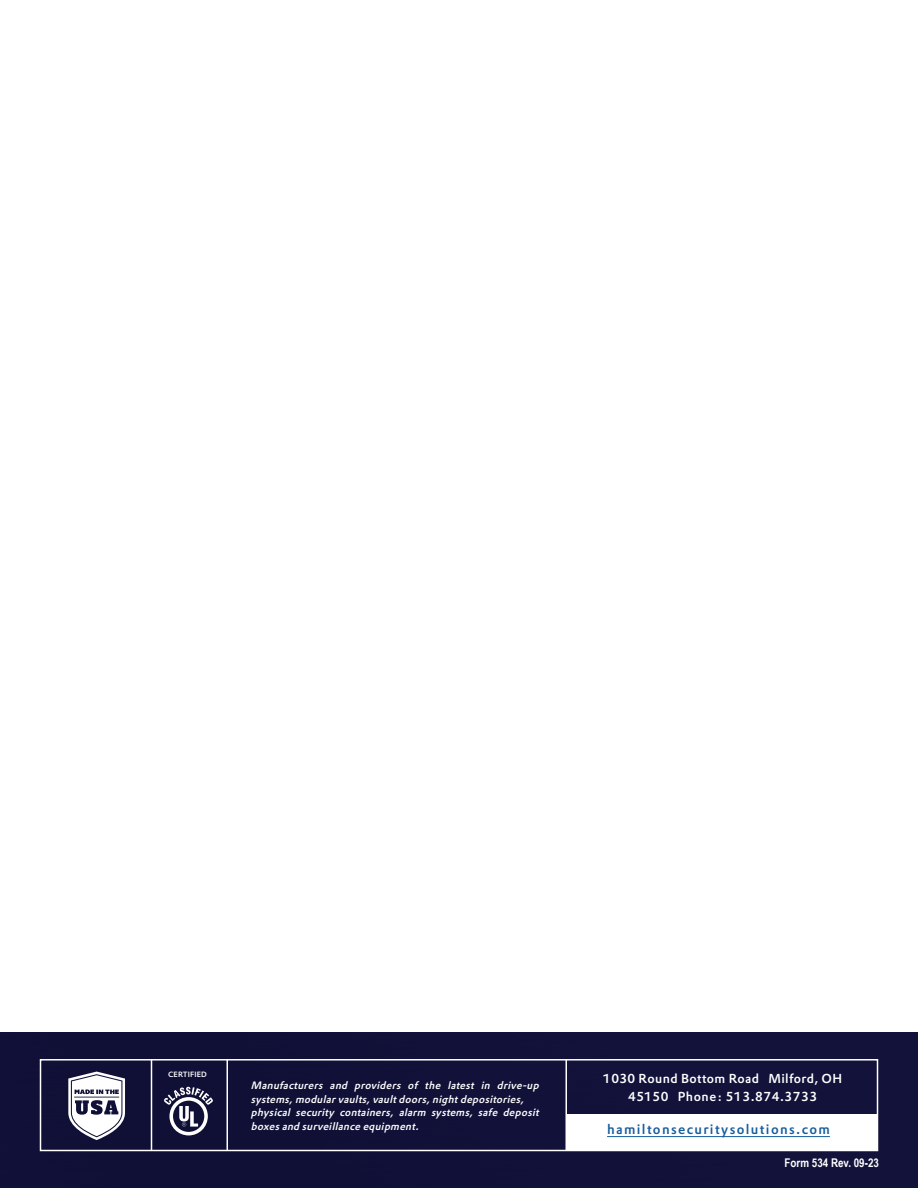
<style>
.page{position:relative;width:918px;height:1188px;background:#fff}
.page>*{position:absolute;margin:0;border:0;box-sizing:border-box;transform-origin:0 0}
.t1{font:13.5px "DTL Prokyon T Medium";letter-spacing:.1em;color:#175d9e}
.t2{font:12.75px/18px "DTL Prokyon T Medium";letter-spacing:.03em;color:#fff;text-align:center}
.t3{font:700 12px "Arial Narrow";color:#fff}
.t4{font:italic 10.5px/13.5px "DTL Prokyon T Medium";color:#fff}
.t5{font:7.5px "DTL Prokyon T Medium";letter-spacing:.01em;color:#fff}
.s1{font-family:"DTL Prokyon ST Medium"}
</style>
<div class="page">
<div style="left:0;top:1033px;width:918px;height:155px;background:#111139"></div>
<svg style="left:68px;top:1072px;width:57px;height:68px"></svg>
<div style="left:40px;top:1059px;width:838px;height:92px;border:2px solid #fff"></div>
<hr style="left:151px;top:1059px;width:1px;height:91px;background:#fff">
<hr style="left:226px;top:1059px;width:2px;height:91px;background:#fff">
<hr style="left:566px;top:1059px;width:1px;height:91px;background:#fff">
<svg style="left:164px;top:1087px;width:49px;height:48px"></svg>
<div style="left:567px;top:1114px;width:311px;height:37px;background:#fff"></div>
<hr style="left:607px;top:1136px;width:223px;height:1px;background:#175d9e">
<p class="t5" style="left:168px;top:1070px;width:40px">CERTIFIED</p>
<p class="t4" style="left:251px;top:1079px;width:292px">Manufacturers and providers of the latest in drive-up systems,modularvaults,vaultdoors,nightdepositories,</p>
<p class="t4" style="left:251px;top:1106px;width:292px">physical security containers, alarm systems, safe deposit boxesand surveillance equipment.</p>
<p class="t2" style="left:603px;top:1070px;width:241px">1030 Round Bottom Road Milford, OH<br>45150 <span class="s1">Phone:</span> 513.874.3733</p>
<p class="t1" style="left:607px;top:1121px;width:224px">hamiltonsecuritysolutions.com</p>
<p class="t3" style="left:785px;top:1154px;width:96px">Form 534 Rev. 09-23</p>
</div>
